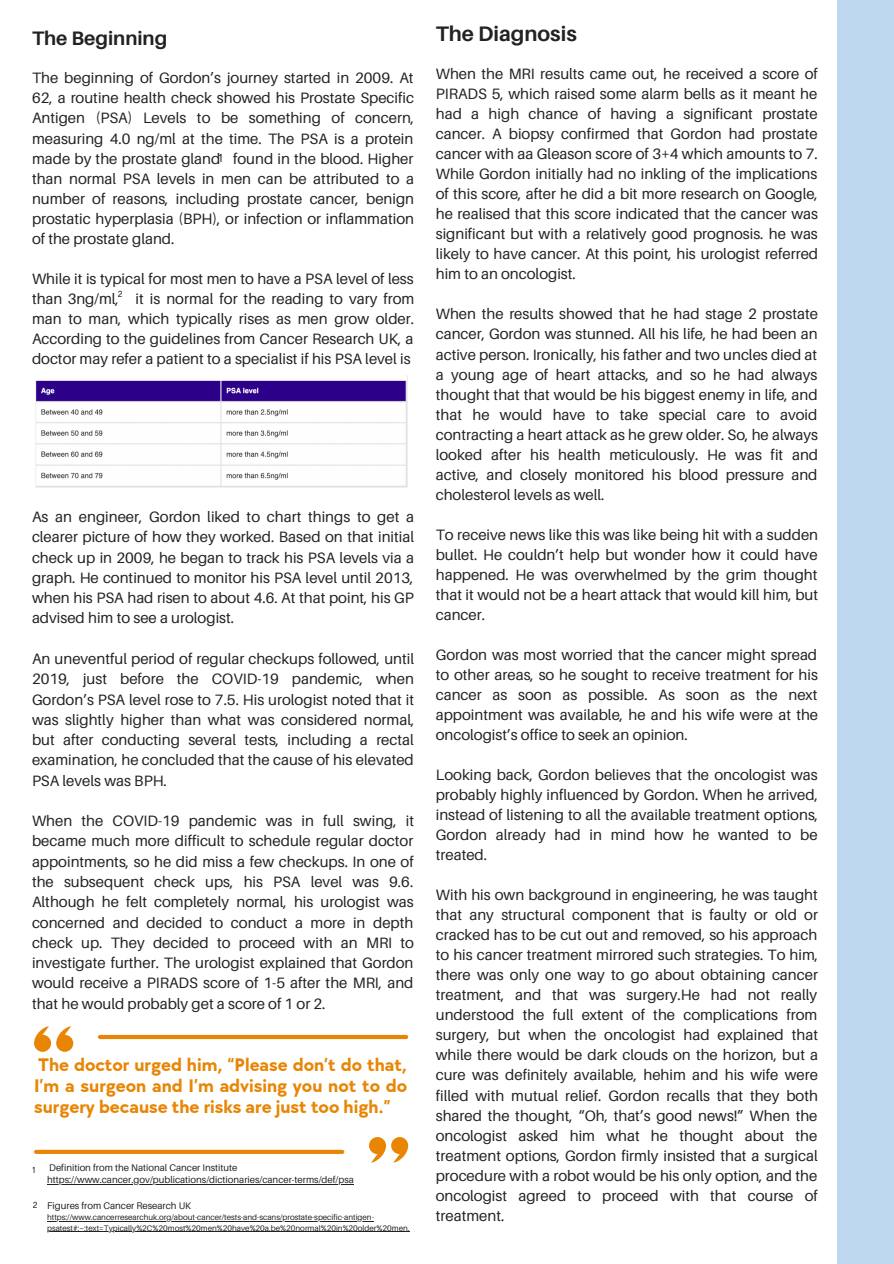
<style>
.page{position:relative;width:894px;height:1264px;background:#fff}
.page>*{position:absolute;margin:0;border:0;box-sizing:border-box;transform-origin:0 0}
.t1{font:700 21px "Aileron";color:#222}
.t2{font:700 19.5px "Aileron";color:#222}
.t3{font:700 18.9px/21.5px "TT Chocolates";color:#e88604;text-align:justify}
.t4{font:15px/20px "Aileron";color:#222;text-align:justify}
.t5{font:12px "TT Chocolates";color:#000}
.t6{font:9.6px/12.8px "Aileron";color:#222}
.t7{font:9px "TT Chocolates";color:#000}
.t8{font:7.95px/10.6px "Aileron";color:#222}
</style>
<div class="page">
<div style="left:837px;top:0;width:56px;height:1263px;background:#bed8ef"></div>
<svg style="left:34px;top:1026px;width:39px;height:25px"></svg>
<svg style="left:369px;top:1137px;width:39px;height:25px"></svg>
<div style="left:98px;top:1034px;width:310px;height:5px;background:#e88604;border-radius:2px"></div>
<svg style="left:34px;top:1149px;width:310px;height:4px"></svg>
<img style="left:35px;top:375px;width:373px;height:113px">
<hr style="left:47px;top:1184px;width:307px;height:1px;background:#222">
<hr style="left:47px;top:1220px;width:327px;height:1px;background:#222">
<hr style="left:47px;top:1231px;width:362px;height:1px;background:#222">
<p class="t2" style="left:32px;top:26px;width:137px">The Beginning</p>
<p class="t4" style="left:32px;top:68px;width:383px">The beginning of Gordon’s journey started in 2009. At 62, a routine health check showed his Prostate Specific Antigen (PSA) Levels to be something of concern, measuring 4.0 ng/ml at the time. The PSA is a protein made by the prostate gland found in the blood. Higher than normal PSA levels in men can be attributed to a number of reasons, including prostate cancer, benign prostatic hyperplasia (BPH), or infection or inflammation of the prostate gland.</p>
<p class="t4" style="left:32px;top:268px;width:384px">While it is typical for most men to have a PSA level of less than 3ng/ml, it is normal for the reading to vary from man to man, which typically rises as men grow older.<br>According to the guidelines from Cancer Research UK, a doctor may refer a patient to a specialist if his PSA level is</p>
<p class="t5" style="left:219px;top:151px;width:5px">1</p>
<p class="t7" style="left:118px;top:289px;width:6px">2</p>
<p class="t4" style="left:32px;top:506px;width:383px">As an engineer, Gordon liked to chart things to get a clearer picture of how they worked. Based on that initial check up in 2009, he began to track his PSA levels via a graph. He continued to monitor his PSA level until 2013, when his PSA had risen to about 4.6. At that point, his GP advised him to see a urologist.</p>
<p class="t4" style="left:32px;top:648px;width:384px">An uneventful period of regular checkups followed, until 2019, just before the COVID-19 pandemic, when Gordon’s PSA level rose to 7.5. His urologist noted that it was slightly higher than what was considered normal, but after conducting several tests, including a rectal examination, he concluded that the cause of his elevated PSA levels was BPH.</p>
<p class="t4" style="left:32px;top:810px;width:383px">When the COVID-19 pandemic was in full swing, it became much more difficult to schedule regular doctor appointments, so he did miss a few checkups. In one of the subsequent check ups, his PSA level was 9.6.<br>Although he felt completely normal, his urologist was concerned and decided to conduct a more in depth check up. They decided to proceed with an MRI to investigate further. The urologist explained that Gordon would receive a PIRADS score of 1-5 after the MRI, and that he would probably get a score of 1 or 2.</p>
<p class="t3" style="left:34px;top:1054px;width:374px">The doctor urged him, “Please don’t do that, I’m a surgeon and I’m advising you not to do surgery because the risks are just too high.”</p>
<p class="t7" style="left:33px;top:1165px;width:4px">1</p>
<p class="t7" style="left:33px;top:1199px;width:6px">2</p>
<p class="t6" style="left:47px;top:1160px;width:308px">Definition from the National Cancer Institute https://www.cancer.gov/publications/dictionaries/cancer-terms/def/psa</p>
<p class="t6" style="left:47px;top:1198px;width:145px">Figures from Cancer Research UK</p>
<p class="t8" style="left:47px;top:1211px;width:364px">https://www.cancerresearchuk.org/about-cancer/tests-and-scans/prostate-specific-antigen&shy;psatest#:~:text=Typically%2C%20most%20men%20have%20a,be%20normal%20in%20older%20men.</p>
<p class="t1" style="left:435px;top:21px;width:142px">The Diagnosis</p>
<p class="t4" style="left:435px;top:64px;width:384px">When the MRI results came out, he received a score of PIRADS 5, which raised some alarm bells as it meant he had a high chance of having a significant prostate cancer. A biopsy confirmed that Gordon had prostate cancer with aa Gleason score of 3+4 which amounts to 7.<br>While Gordon initially had no inkling of the implications of this score, after he did a bit more research on Google, he realised that this score indicated that the cancer was significant but with a relatively good prognosis. he was likely to have cancer. At this point, his urologist referred him to an oncologist.</p>
<p class="t4" style="left:435px;top:304px;width:384px">When the results showed that he had stage 2 prostate cancer, Gordon was stunned. All his life, he had been an active person. Ironically, his father and two uncles died at a young age of heart attacks, and so he had always thought that that would be his biggest enemy in life, and that he would have to take special care to avoid contracting a heart attack as he grew older. So, he always looked after his health meticulously. He was fit and active, and closely monitored his blood pressure and cholesterol levels as well.</p>
<p class="t4" style="left:435px;top:524px;width:384px">To receive news like this was like being hit with a sudden bullet. He couldn’t help but wonder how it could have happened. He was overwhelmed by the grim thought that it would not be a heart attack that would kill him, but cancer.</p>
<p class="t4" style="left:435px;top:644px;width:384px">Gordon was most worried that the cancer might spread to other areas, so he sought to receive treatment for his cancer as soon as possible. As soon as the next appointment was available, he and his wife were at the oncologist’s office to seek an opinion.</p>
<p class="t4" style="left:435px;top:764px;width:384px">Looking back, Gordon believes that the oncologist was probably highly influenced by Gordon. When he arrived, instead of listening to all the available treatment options, Gordon already had in mind how he wanted to be treated.</p>
<p class="t4" style="left:435px;top:884px;width:384px">With his own background in engineering, he was taught that any structural component that is faulty or old or cracked has to be cut out and removed, so his approach to his cancer treatment mirrored such strategies. To him, there was only one way to go about obtaining cancer treatment, and that was surgery.He had not really understood the full extent of the complications from surgery, but when the oncologist had explained that while there would be dark clouds on the horizon, but a cure was definitely available, hehim and his wife were filled with mutual relief. Gordon recalls that they both shared the thought, “Oh, that’s good news!” When the oncologist asked him what he thought about the treatment options, Gordon firmly insisted that a surgical procedure with a robot would be his only option, and the oncologist agreed to proceed with that course of treatment.</p>
</div>
